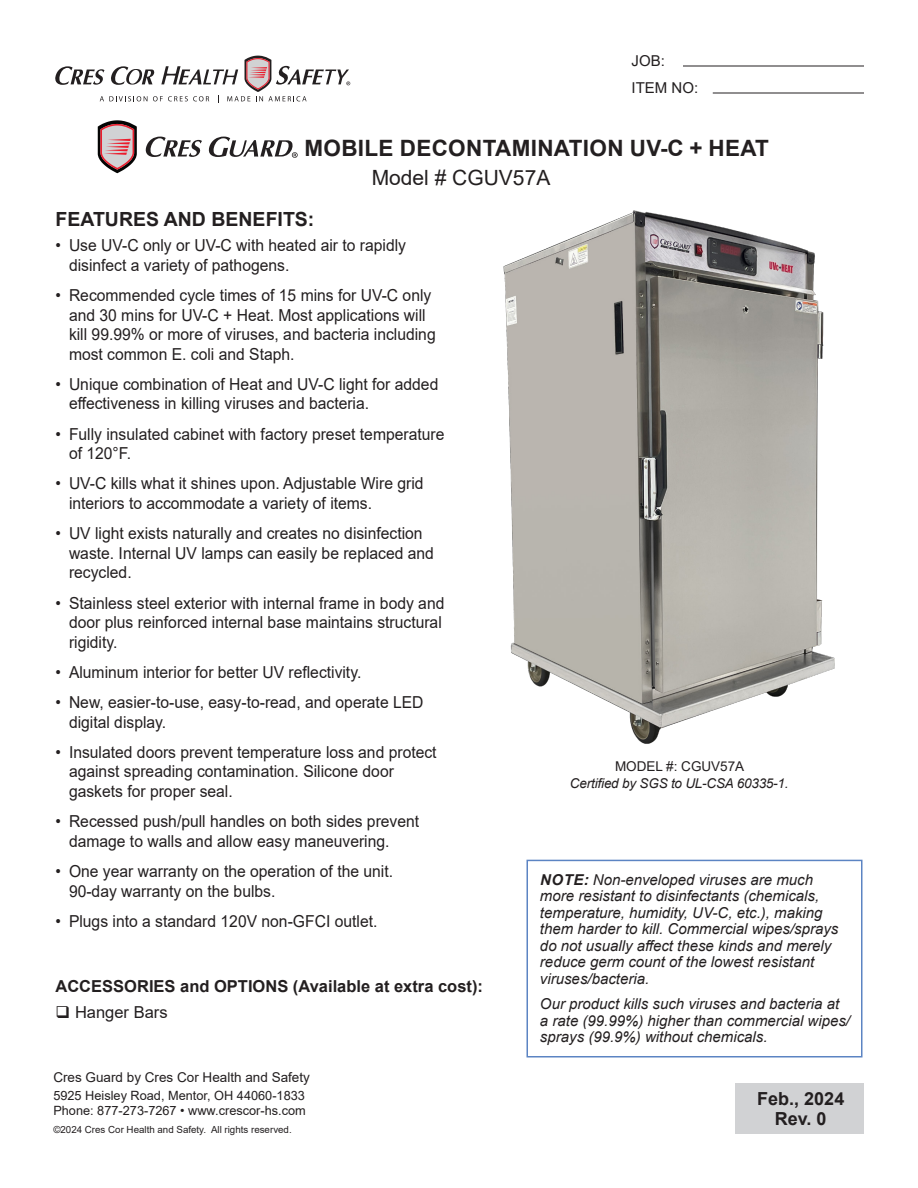
<style>
.page{position:relative;width:918px;height:1188px;background:#fff}
.page>*{position:absolute;margin:0;border:0;box-sizing:border-box;transform-origin:0 0}
.t1{font:700 22.5px "Arial";letter-spacing:.015em;color:#231f20}
.t2{font:21px "Arial";color:#231f20}
.Features___Benefits{font:700 19.5px "Arial";color:#231f20}
.t3{font:700 18px/19.5px "Arial";color:#231f20;text-align:center}
.options{font:16.5px/19.5px "Arial";color:#231f20;scale:.95 1}
.t4{font:700 16.5px "Arial";color:#231f20}
.options-2{font:16.5px "Arial";color:#231f20}
.note{font:italic 15px/16.5px "Arial";color:#231f20}
.t5{font:15px/27px "Arial";color:#231f20}
.t6{font:italic 13.5px/16.5px "Arial";letter-spacing:-.015em;color:#231f20;text-align:center}
.t7{font:13.5px "Arial";color:#231f20}
.t8{font:12.75px/15px "Arial";color:#231f20}
.t9{font:9.75px "Arial";color:#231f20}
.s1{color:#fff}
.s2{font-style:normal}
.s3{font-weight:700}
</style>
<div class="page">
<div style="left:735px;top:1083px;width:129px;height:51px;background:#d1d2d4"></div>
<hr style="left:713px;top:93px;width:151px;height:1px;background:#231f20">
<hr style="left:683px;top:66px;width:181px;height:1px;background:#231f20">
<svg style="left:55px;top:56px;width:295px;height:47px"></svg>
<svg style="left:145px;top:137px;width:57px;height:20px"></svg>
<svg style="left:98px;top:120px;width:39px;height:53px;background:#b49397"></svg>
<svg style="left:208px;top:137px;width:90px;height:21px"></svg>
<img style="left:503px;top:210px;width:332px;height:534px">
<div style="left:526px;top:860px;width:336px;height:198px;border:2px solid #5c84c3"></div>
<p class="t5" style="left:632px;top:48px;width:68px">JOB:<br>ITEM NO:</p>
<h1 class="t1" style="left:152px;top:133px;width:619px"><span class="s1">CRES GUARD</span> MOBILE DECONTAMINATION UV-C + HEAT</h1>
<p class="t2" style="left:372px;top:163px;width:180px">Model # CGUV57A</p>
<p class="Features___Benefits" style="left:56px;top:206px;width:260px">FEATURES AND BENEFITS:</p>
<p class="options" style="left:69px;top:236px;width:356px;text-indent:-14px">• Use UV-C only or UV-C with heated air to rapidly disinfect a variety of pathogens.</p>
<p class="options" style="left:69px;top:285px;width:388px;text-indent:-14px">• Recommended cycle times of 15 mins for UV-C only and 30 mins for UV-C + Heat. Most applications will kill 99.99% or more of viruses, and bacteria including most common E. coli and Staph.</p>
<p class="options" style="left:69px;top:374px;width:390px;text-indent:-14px">• Unique combination of Heat and UV-C light for added effectiveness in killing viruses and bacteria.</p>
<p class="options" style="left:69px;top:424px;width:397px;text-indent:-14px">• Fully insulated cabinet with factory preset temperature of 120°F.</p>
<p class="options" style="left:69px;top:474px;width:375px;text-indent:-14px">• UV-C kills what it shines upon. Adjustable Wire grid interiors to accommodate a variety of items.</p>
<p class="options" style="left:69px;top:524px;width:386px;text-indent:-14px">• UV light exists naturally and creates no disinfection waste. Internal UV lamps can easily be replaced and recycled.</p>
<p class="options" style="left:69px;top:593px;width:397px;text-indent:-14px">• Stainless steel exterior with internal frame in body and door plus reinforced internal base maintains structural rigidity.</p>
<p class="options" style="left:56px;top:662px;width:323px">• Aluminum interior for better UV reflectivity.</p>
<p class="options" style="left:69px;top:693px;width:375px;text-indent:-14px">• New, easier-to-use, easy-to-read, and operate LED digital display.</p>
<p class="options" style="left:69px;top:742px;width:389px;text-indent:-14px">• Insulated doors prevent temperature loss and protect against spreading contamination. Silicone door gaskets for proper seal.</p>
<p class="options" style="left:69px;top:812px;width:370px;text-indent:-14px">• Recessed push/pull handles on both sides prevent damage to walls and allow easy maneuvering.</p>
<p class="options" style="left:69px;top:861px;width:343px;text-indent:-14px">• One year warranty on the operation of the unit.<br>90-day warranty on the bulbs.</p>
<p class="options" style="left:56px;top:911px;width:340px">• Plugs into a standard 120V non-GFCI outlet.</p>
<p class="t4" style="left:56px;top:974px;width:429px">ACCESSORIES and OPTIONS (Available at extra cost):</p>
<p class="options-2" style="left:56px;top:1001px;width:114px">❑ Hanger Bars</p>
<p class="t7" style="left:53px;top:1068px;width:258px">Cres Guard by Cres Cor Health and Safety</p>
<p class="t8" style="left:53px;top:1088px;width:254px">5925 Heisley Road, Mentor, OH 44060-1833<br>Phone: 877-273-7267 • www.crescor-hs.com</p>
<p class="t9" style="left:53px;top:1123px;width:240px">©2024 Cres Cor Health and Safety. All rights reserved.</p>
<p class="t6" style="left:570px;top:758px;width:220px"><span class="s2">MODEL #: CGUV57A<br></span>Certified by SGS to UL-CSA 60335-1.</p>
<p class="note" style="left:540px;top:872px;width:300px"><span class="s3">NOTE:</span> Non-enveloped viruses are much more resistant to disinfectants (chemicals, temperature, humidity, UV-C, etc.), making them harder to kill. Commercial wipes/sprays do not usually affect these kinds and merely reduce germ count of the lowest resistant viruses/bacteria.</p>
<p class="note" style="left:540px;top:996px;width:312px">Our product kills such viruses and bacteria at a rate (99.99%) higher than commercial wipes/ sprays (99.9%) without chemicals.</p>
<p class="t3" style="left:757px;top:1089px;width:89px">Feb., 2024<br>Rev. 0</p>
</div>
